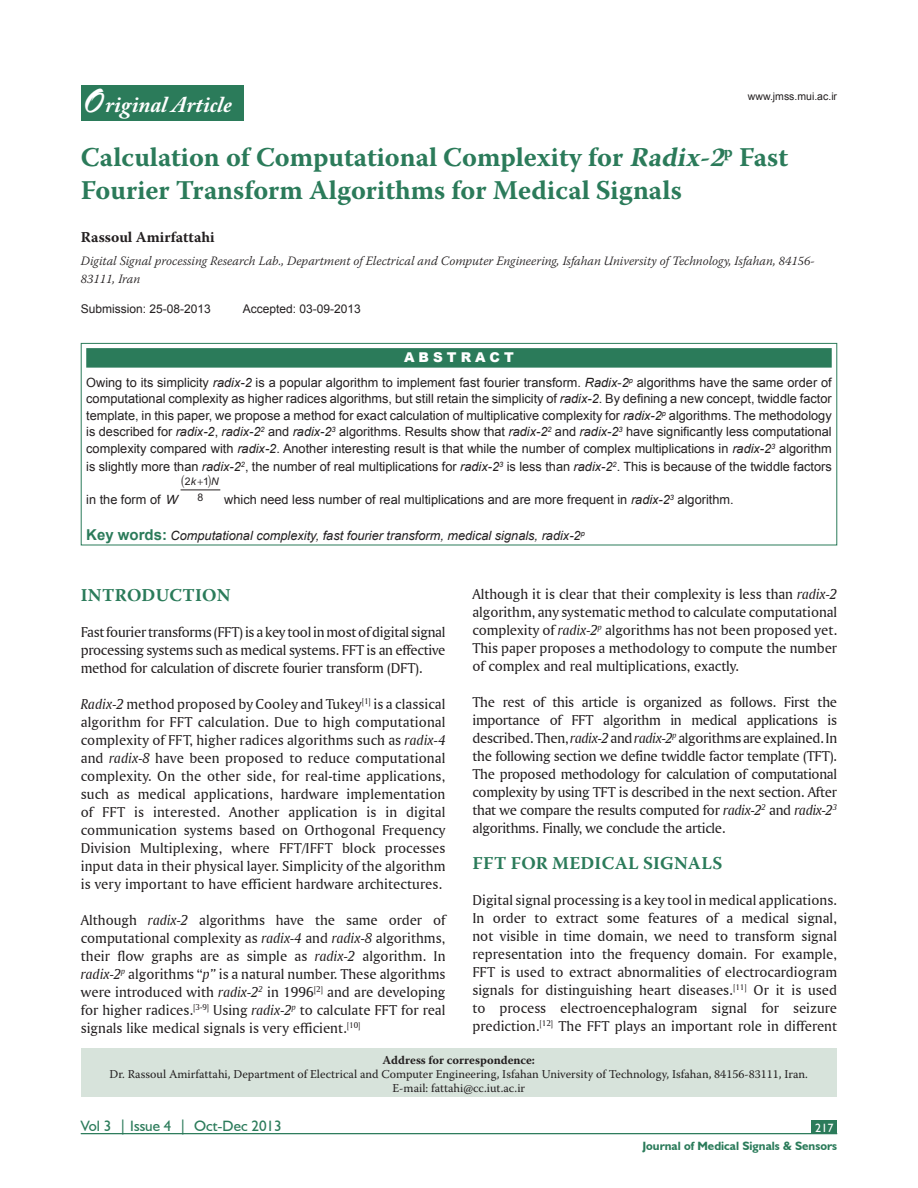
<style>
.page{position:relative;width:918px;height:1188px;background:#fff}
.page>*{position:absolute;margin:0;border:0;box-sizing:border-box;transform-origin:0 0}
.t1{font:700 27px/32.4px "Warnock Pro";color:#2b7b5a}
.t2{font:italic 700 22.5px "Adobe Caslon Pro";color:#fff}
.t3{font:700 18px "Warnock Pro";letter-spacing:.02em;color:#2b7b5a}
.t4{font:15px/18px "Amerigo BT Roman A";letter-spacing:-.005em;color:#231f20;text-align:justify}
.t5{font:15px "Humanist 521 BT";color:#2b7b5a}
.t6{font:700 15px "Warnock Pro";color:#231f20}
.t7{font:900 13.5px "Arial";letter-spacing:.3em;color:#fff}
.t8{font:12.75px/16.5px "Arial";color:#231f20;text-align:justify}
.t9{font:italic 300 12.75px/18px "Warnock Pro";color:#231f20}
.t10{font:italic 12.75px "Arial";color:#231f20}
.t11{font:12px/14.4px "Warnock Pro";color:#231f20;text-align:center}
.t12{font:12px "Arial";color:#231f20}
.t13{font:700 12px "Humanist 521 BT";color:#2b7b5a}
.t14{font:700 12px "Warnock Pro";color:#231f20}
.t15{font:12px "Humanist 521 BT";color:#fff}
.t16{font:10.5px "Arial";color:#231f20}
.t17{font:italic 10.5px "Arial";color:#231f20}
.s1{font-family:"Brush Script";font-weight:400;font-style:normal;font-size:37.5px}
.s2{font-style:italic}
.s3{font-weight:700;font-style:normal;font-size:15px;color:#2b7b5a}
.s4{font-family:"Amerigo BT Italic A"}
</style>
<div class="page">
<div style="left:812px;top:1121px;width:25px;height:13px;background:#2b7b5a"></div>
<hr style="left:81px;top:1133px;width:756px;height:1px;background:#2b7b5a">
<div style="left:86px;top:348px;width:746px;height:20px;background:#2b7b5a"></div>
<hr style="left:181px;top:490px;width:39px;height:1px;background:#231f20">
<div style="left:81px;top:343px;width:756px;height:202px;border:1px solid #2b7b5a"></div>
<div style="left:81px;top:85px;width:162px;height:35px;background:#2b7b5a"></div>
<div style="left:81px;top:1048px;width:756px;height:49px;background:#d7e3db"></div>
<h2 class="t2" style="left:84px;top:91px;width:149px"><span class="s1">O</span>riginal Article</h2>
<p class="t16" style="left:748px;top:89px;width:91px">www.jmss.mui.ac.ir</p>
<h1 class="t1" style="left:81px;top:141px;width:709px">Calculation of Computational Complexity for <span class="s2">Radix‑2</span><sup>p</sup> Fast<br>Fourier Transform Algorithms for Medical Signals</h1>
<p class="t6" style="left:81px;top:228px;width:135px">Rassoul Amirfattahi</p>
<p class="t9" style="left:81px;top:251px;width:736px">Digital Signal processing Research Lab., Department of Electrical and Computer Engineering, Isfahan University of Technology, Isfahan, 84156-<br>83111, Iran</p>
<p class="t12" style="left:81px;top:301px;width:132px">Submission: 25‑08‑2013</p>
<p class="t12" style="left:243px;top:301px;width:120px">Accepted: 03-09-2013</p>
<p class="t7" style="left:404px;top:347px;width:111px">ABSTRACT</p>
<p class="t8" style="left:86px;top:374px;width:747px">Owing to its simplicity <span class="s2">radix‑2</span> is a popular algorithm to implement fast fourier transform. <span class="s2">Radix</span>‑<span class="s2">2</span><sup>p</sup> algorithms have the same order of computational complexity as higher radices algorithms, but still retain the simplicity of <span class="s2">radix‑2</span>. By defining a new concept, twiddle factor template, in this paper, we propose a method for exact calculation of multiplicative complexity for <span class="s2">radix‑2</span><sup>p</sup> algorithms. The methodology is described for <span class="s2">radix‑2</span>, <span class="s2">radix‑2</span><sup>2</sup> and <span class="s2">radix‑2</span><sup>3</sup> algorithms. Results show that <span class="s2">radix‑2</span><sup>2</sup> and <span class="s2">radix‑2</span><sup>3</sup> have significantly less computational complexity compared with <span class="s2">radix‑2</span>. Another interesting result is that while the number of complex multiplications in <span class="s2">radix‑2</span><sup>3</sup> algorithm</p>
<p class="t8" style="left:86px;top:458px;width:747px">is slightly more than <span class="s2">radix‑2</span><sup>2</sup>, the number of real multiplications for <span class="s2">radix‑2</span><sup>3</sup> is less than <span class="s2">radix‑2</span><sup>2</sup>. This is because of the twiddle factors</p>
<p class="t8" style="left:86px;top:491px;width:93px">in the form of <span class="s2">W</span></p>
<p class="t16" style="left:185px;top:474px;width:35px">2 1<span class="s2">N</span></p>
<p class="t17" style="left:191px;top:474px;width:7px">k</p>
<p class="t16" style="left:198px;top:490px;width:7px">8</p>
<p class="t8" style="left:224px;top:491px;width:511px">which need less number of real multiplications and are more frequent in <span class="s2">radix‑2</span><sup>3</sup> algorithm.</p>
<p class="t10" style="left:86px;top:527px;width:500px"><span class="s3">Key words:</span> Computational complexity, fast fourier transform, medical signals, radix‑2<sup>p</sup></p>
<p class="t3" style="left:81px;top:585px;width:151px">Introduction</p>
<p class="t4" style="left:81px;top:623px;width:366px">Fast fourier transforms(FFT) is a key tool in most of digital signal processing systems such as medical systems. FFT is an effective method for calculation of discrete fourier transform (DFT).</p>
<p class="t4" style="left:81px;top:695px;width:366px"><span class="s4">Radix‑2</span> method proposed by Cooley and Tukey<sup>[1]</sup> is a classical algorithm for FFT calculation. Due to high computational complexity of FFT, higher radices algorithms such as <span class="s4">radix‑4 </span>and <span class="s4">radix‑8</span> have been proposed to reduce computational complexity. On the other side, for real‑time applications, such as medical applications, hardware implementation of FFT is interested. Another application is in digital communication systems based on Orthogonal Frequency Division Multiplexing, where FFT/IFFT block processes input data in their physical layer. Simplicity of the algorithm is very important to have efficient hardware architectures.</p>
<p class="t4" style="left:81px;top:911px;width:366px">Although <span class="s4">radix‑2</span> algorithms have the same order of computational complexity as <span class="s4">radix‑4</span> and <span class="s4">radix‑8</span> algorithms, their flow graphs are as simple as <span class="s4">radix‑2</span> algorithm. In <span class="s4">radix‑2</span><sup>p</sup> algorithms “<span class="s4">p”</span> is a natural number. These algorithms were introduced with <span class="s4">radix‑2</span><sup>2</sup> in 1996<sup>[2]</sup> and are developing for higher radices.<sup>[3‑9]</sup> Using <span class="s4">radix‑2</span><sup>p</sup> to calculate FFT for real signals like medical signals is very efficient.<sup>[10]</sup></p>
<p class="t4" style="left:472px;top:585px;width:366px">Although it is clear that their complexity is less than <span class="s4">radix‑2 </span>algorithm, any systematic method to calculate computational complexity of <span class="s4">radix‑2</span><sup>p</sup> algorithms has not been proposed yet.<br>This paper proposes a methodology to compute the number of complex and real multiplications, exactly.</p>
<p class="t4" style="left:472px;top:693px;width:366px">The rest of this article is organized as follows. First the importance of FFT algorithm in medical applications is described. Then, <span class="s4">radix‑2</span> and <span class="s4">radix‑2</span><sup>p</sup> algorithms are explained. In the following section we define twiddle factor template (TFT).<br>The proposed methodology for calculation of computational complexity by using TFT is described in the next section. After that we compare the results computed for <span class="s4">radix‑2</span><sup>2</sup> and <span class="s4">radix‑2</span><sup>3 </sup>algorithms. Finally, we conclude the article.</p>
<p class="t3" style="left:473px;top:852px;width:52px">FF T FOR</p>
<p class="t3" style="left:552px;top:852px;width:14px">MEDICAL</p>
<p class="t3" style="left:643px;top:852px;width:13px">SIGNALS</p>
<p class="t4" style="left:472px;top:891px;width:366px">Digital signal processing is a key tool in medical applications.<br>In order to extract some features of a medical signal, not visible in time domain, we need to transform signal representation into the frequency domain. For example, FFT is used to extract abnormalities of electrocardiogram signals for distinguishing heart diseases.<sup>[11]</sup> Or it is used to process electroencephalogram signal for seizure prediction.<sup>[12]</sup> The FFT plays an important role in different</p>
<p class="t14" style="left:383px;top:1053px;width:154px">Address for correspondence:</p>
<p class="t11" style="left:110px;top:1067px;width:700px">Dr. Rassoul Amirfattahi, Department of Electrical and Computer Engineering, Isfahan University of Technology, Isfahan, 84156‑83111, Iran.<br>E‑mail: fattahi@cc.iut.ac.ir</p>
<p class="t5" style="left:81px;top:1116px;width:202px">Vol 3 | Issue 4 | Oct-Dec 2013</p>
<p class="t15" style="left:815px;top:1120px;width:20px">217</p>
<p class="t13" style="left:642px;top:1138px;width:196px">Journal of Medical Signals &amp; Sensors</p>
</div>
